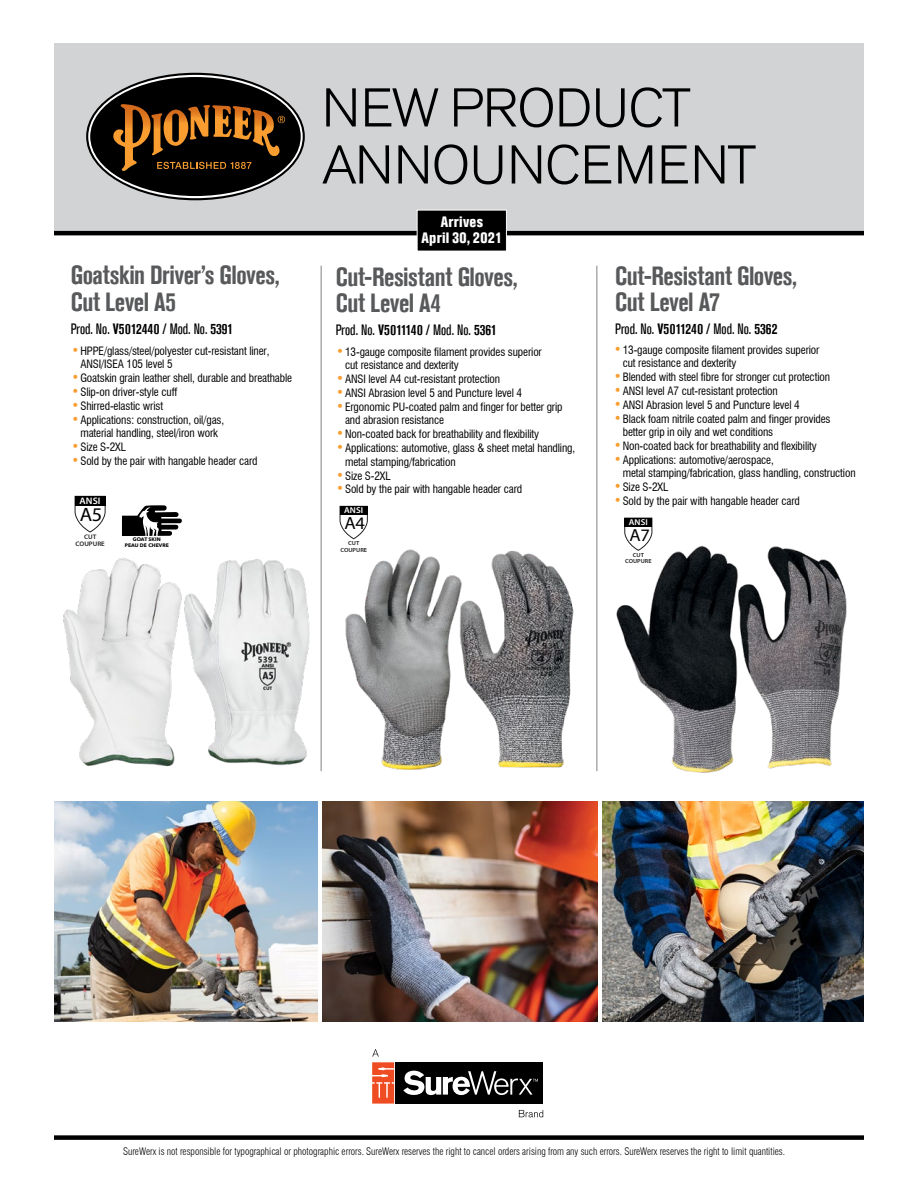
<style>
.page{position:relative;width:918px;height:1188px;background:#fff}
.page>*{position:absolute;margin:0;border:0;box-sizing:border-box;transform-origin:0 0}
.t1{font:300 54px/57px "Akzidenz Grotesk Std";letter-spacing:-.01em;color:#000}
.t2{font:700 condensed 26.25px/26.2px "Akzidenz Grotesk Std";letter-spacing:-.015em;color:#58595b}
.t3{font:19.35px "Myriad Pro";color:#010101;scale:1.05 1}
.t4{font:17.7px "Myriad Pro";color:#010101;scale:1.05 1}
.t5{font:17.55px "Myriad Pro";color:#010101;scale:1.05 1}
.t6{font:condensed 15px "Akzidenz Grotesk Std";color:#000;scale:.96 1}
.t7{font:800 condensed 15px/16.8px "Akzidenz Grotesk Std";letter-spacing:.02em;color:#fff;text-align:center;scale:.95 1}
.t8{font:condensed 11.25px/13.5px "Swiss 721 BT";letter-spacing:-.01em;color:#000}
.t9{font:300 condensed 10.2px "Swiss 721 BT";color:#000}
.t10{font:600 9.45px "Myriad Pro";color:#fff;scale:1.05 1}
.t11{font:600 8.55px "Myriad Pro";letter-spacing:.01em;color:#fff;scale:1.05 1}
.t12{font:600 6.6px/6.9px "Myriad Pro";color:#231f20;text-align:center;scale:1.05 1}
.t13{font:600 6px/6.3px "Myriad Pro";color:#231f20;text-align:center;scale:1.05 1}
.t14{font:700 5.1px/5.4px "Avenir Next";letter-spacing:.01em;color:#000;text-align:center}
.s1{font-weight:700}
.s2{font-size:13.5px;color:#f99d31}
</style>
<div class="page">
<svg style="left:624px;top:517px;width:29px;height:27px"></svg>
<div style="left:625px;top:518px;width:27px;height:9px;background:#010101"></div>
<img style="left:345px;top:549px;width:229px;height:221px">
<img style="left:616px;top:544px;width:231px;height:229px">
<hr style="left:321px;top:266px;width:1px;height:505px;background:#808285">
<hr style="left:596px;top:266px;width:1px;height:505px;background:#808285">
<svg style="left:339px;top:505px;width:29px;height:35px"></svg>
<div style="left:340px;top:506px;width:27px;height:9px;background:#010101"></div>
<svg style="left:74px;top:495px;width:32px;height:38px"></svg>
<div style="left:75px;top:496px;width:30px;height:10px;background:#010101"></div>
<svg style="left:122px;top:505px;width:60px;height:31px"></svg>
<div style="left:54px;top:43px;width:810px;height:188px;background:#d1d3d4"></div>
<hr style="left:54px;top:231px;width:810px;height:4px;background:#000">
<svg style="left:86px;top:73px;width:219px;height:127px"></svg>
<div style="left:54px;top:1135px;width:810px;height:5px;background:#000"></div>
<svg style="left:394px;top:1062px;width:2px;height:42px"></svg>
<div style="left:396px;top:1062px;width:147px;height:42px;background:#000"></div>
<svg style="left:403px;top:1071px;width:135px;height:24px"></svg>
<svg style="left:519px;top:1110px;width:24px;height:7px"></svg>
<svg style="left:372px;top:1049px;width:22px;height:55px"></svg>
<img style="left:63px;top:558px;width:247px;height:209px">
<img style="left:54px;top:801px;width:264px;height:221px">
<img style="left:323px;top:801px;width:274px;height:221px">
<img style="left:603px;top:801px;width:261px;height:221px">
<div style="left:417px;top:210px;width:89px;height:41px;background:#000"></div>
<div style="left:417px;top:210px;width:90px;height:42px;border:1px solid #fff"></div>
<h1 class="t1" style="left:322px;top:80px;width:436px">NEW PRODUCT<br>ANNOUNCEMENT</h1>
<h2 class="t2" style="left:71px;top:262px;width:210px">Goatskin Driver’s Gloves,<br>Cut Level A5</h2>
<h3 class="t6" style="left:71px;top:320px;width:171px">Prod. No. <span class="s1">V5012440</span> / Mod. No. <span class="s1">5391</span></h3>
<p class="t8" style="left:80px;top:344px;width:191px;text-indent:-9px"><span class="s2">•</span>HPPE/glass/steel/polyester cut-resistant liner,<br>ANSI/ISEA 105 level 5</p>
<p class="t8" style="left:71px;top:371px;width:222px"><span class="s2">•</span>Goatskin grain leather shell, durable and breathable</p>
<p class="t8" style="left:71px;top:385px;width:107px"><span class="s2">•</span>Slip-on driver-style cuff</p>
<p class="t8" style="left:71px;top:399px;width:93px"><span class="s2">•</span>Shirred-elastic wrist</p>
<p class="t8" style="left:71px;top:413px;width:154px;text-align:center"><span class="s2">•</span>Applications: construction, oil/gas, material handling, steel/iron work</p>
<p class="t8" style="left:71px;top:440px;width:56px"><span class="s2">•</span>Size S-2XL</p>
<p class="t8" style="left:71px;top:454px;width:188px"><span class="s2">•</span>Sold by the pair with hangable header card</p>
<p class="t10" style="left:80px;top:495px;width:22px">ANSI</p>
<p class="t12" style="left:76px;top:533px;width:29px">CUT<br>COUPURE</p>
<p class="t14" style="left:125px;top:537px;width:46px">GOAT SKIN<br>PEAU DE CHEVRE</p>
<h3 class="t3" style="left:80px;top:503px;width:23px">A5</h3>
<h3 class="t7" style="left:422px;top:213px;width:87px">Arrives<br>April 30, 2021</h3>
<h2 class="t2" style="left:336px;top:263px;width:183px">Cut-Resistant Gloves,<br>Cut Level A4</h2>
<h3 class="t6" style="left:336px;top:321px;width:169px">Prod. No. <span class="s1">V5011140</span> / Mod. No. <span class="s1">5361</span></h3>
<p class="t8" style="left:345px;top:345px;width:198px;text-indent:-9px"><span class="s2">•</span>13-gauge composite filament provides superior cut resistance and dexterity</p>
<p class="t8" style="left:336px;top:372px;width:166px"><span class="s2">•</span>ANSI level A4 cut-resistant protection</p>
<p class="t8" style="left:336px;top:386px;width:188px"><span class="s2">•</span>ANSI Abrasion level 5 and Puncture level 4</p>
<p class="t8" style="left:345px;top:400px;width:219px;text-indent:-9px"><span class="s2">•</span>Ergonomic PU-coated palm and finger for better grip and abrasion resistance</p>
<p class="t8" style="left:336px;top:427px;width:205px"><span class="s2">•</span>Non-coated back for breathability and flexibility</p>
<p class="t8" style="left:345px;top:441px;width:232px;text-indent:-9px"><span class="s2">•</span>Applications: automotive, glass &amp; sheet metal handling, metal stamping/fabrication</p>
<p class="t8" style="left:336px;top:469px;width:56px"><span class="s2">•</span>Size S-2XL</p>
<p class="t8" style="left:336px;top:483px;width:188px"><span class="s2">•</span>Sold by the pair with hangable header card</p>
<p class="t11" style="left:344px;top:505px;width:20px">ANSI</p>
<p class="t13" style="left:341px;top:540px;width:27px">CUT<br>COUPURE</p>
<h3 class="t4" style="left:344px;top:512px;width:21px">A4</h3>
<h2 class="t2" style="left:615px;top:263px;width:183px">Cut-Resistant Gloves,<br>Cut Level A7</h2>
<h3 class="t6" style="left:615px;top:321px;width:170px">Prod. No. <span class="s1">V5011240</span> / Mod. No. <span class="s1">5362</span></h3>
<p class="t8" style="left:623px;top:343px;width:198px;text-indent:-9px"><span class="s2">•</span>13-gauge composite filament provides superior cut resistance and dexterity</p>
<p class="t8" style="left:614px;top:370px;width:218px"><span class="s2">•</span>Blended with steel fibre for stronger cut protection</p>
<p class="t8" style="left:614px;top:384px;width:166px"><span class="s2">•</span>ANSI level A7 cut-resistant protection</p>
<p class="t8" style="left:614px;top:398px;width:188px"><span class="s2">•</span>ANSI Abrasion level 5 and Puncture level 4</p>
<p class="t8" style="left:623px;top:412px;width:209px;text-indent:-9px"><span class="s2">•</span>Black foam nitrile coated palm and finger provides better grip in oily and wet conditions</p>
<p class="t8" style="left:614px;top:439px;width:205px"><span class="s2">•</span>Non-coated back for breathability and flexibility</p>
<p class="t8" style="left:623px;top:453px;width:234px;text-indent:-9px"><span class="s2">•</span>Applications: automotive/aerospace,<br>metal stamping/fabrication, glass handling, construction</p>
<p class="t8" style="left:614px;top:480px;width:56px"><span class="s2">•</span>Size S-2XL</p>
<p class="t8" style="left:614px;top:494px;width:188px"><span class="s2">•</span>Sold by the pair with hangable header card</p>
<p class="t11" style="left:629px;top:517px;width:20px">ANSI</p>
<p class="t13" style="left:625px;top:552px;width:27px">CUT<br>COUPURE</p>
<h3 class="t5" style="left:629px;top:524px;width:21px">A7</h3>
<p class="t9" style="left:123px;top:1145px;width:663px">SureWerx is not responsible for typographical or photographic errors. SureWerx reserves the right to cancel orders arising from any such errors. SureWerx reserves the right to limit quantities.</p>
</div>
